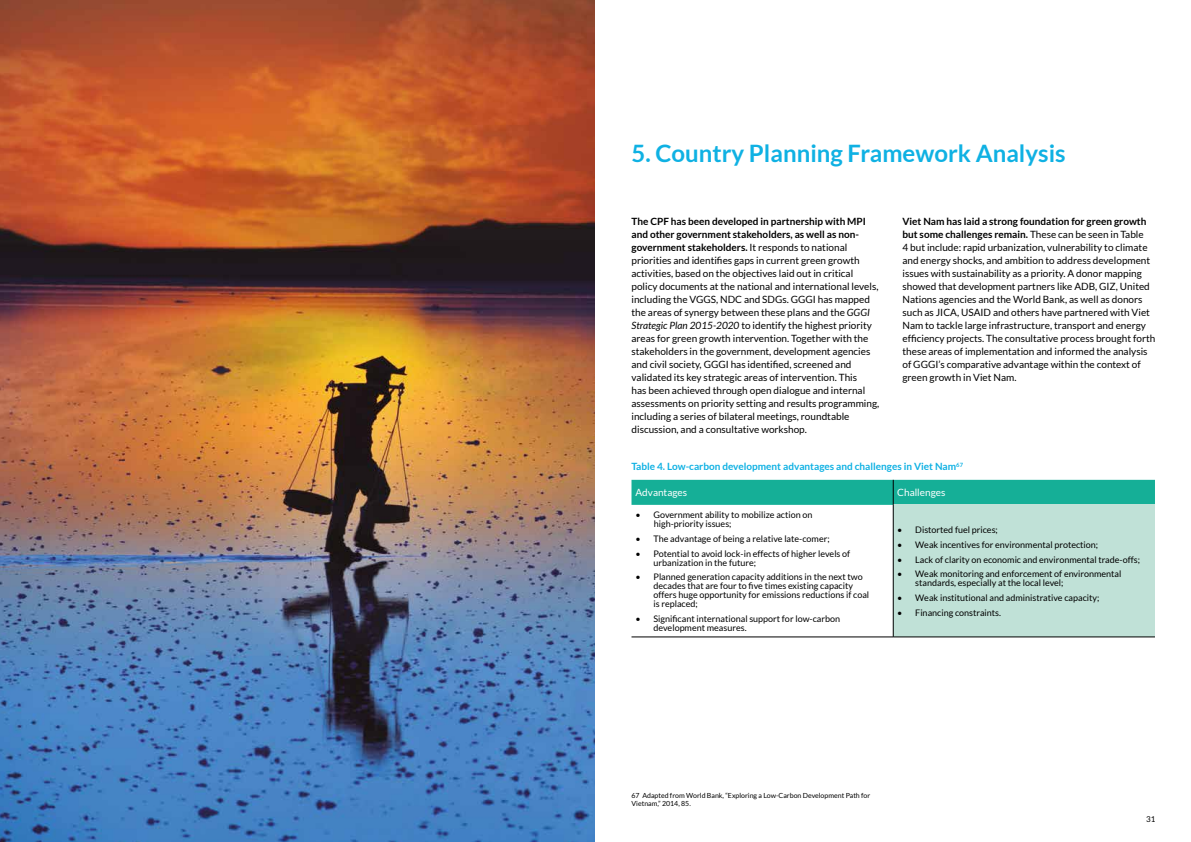
<style>
.page{position:relative;width:1191px;height:842px;background:#fff}
.page>*{position:absolute;margin:0;border:0;box-sizing:border-box;transform-origin:0 0}
.t1{font:700 24px "Lato";color:#0fb1e3}
.t2{font:10px/13px "Lato";color:#000}
.t3{font:700 10px "Lato";color:#0fb1e3}
.t4{font:10px "Lato";color:#fff}
.t5{font:9px/9px "Lato";color:#000}
.t6{font:8px "Lato";color:#000}
.t7{font:7px/8.4px "Lato";color:#000}
.s1{font-weight:700}
.s2{font-style:italic}
</style>
<div class="page">
<img style="left:0;top:0;width:595px;height:842px">
<div style="left:893px;top:505px;width:262px;height:132px;background:#c0e1d7"></div>
<div style="left:631px;top:480px;width:524px;height:25px;background:#15af97"></div>
<hr style="left:893px;top:505px;width:1px;height:132px;background:#000">
<hr style="left:631px;top:637px;width:262px;height:1px;background:#000">
<hr style="left:893px;top:637px;width:262px;height:1px;background:#000">
<h1 class="t1" style="left:631px;top:140px;width:436px">5. Country Planning Framework Analysis</h1>
<p class="t2" style="left:631px;top:214px;width:249px"><span class="s1">The CPF has been developed in partnership with MPI and other government stakeholders, as well as non&shy;government stakeholders.</span> It responds to national priorities and identifies gaps in current green growth activities, based on the objectives laid out in critical policy documents at the national and international levels, including the VGGS, NDC and SDGs. GGGI has mapped the areas of synergy between these plans and the <span class="s2">GGGI Strategic Plan 2015-2020</span> to identify the highest priority areas for green growth intervention. Together with the stakeholders in the government, development agencies and civil society, GGGI has identified, screened and validated its key strategic areas of intervention. This<br>has been achieved through open dialogue and internal assessments on priority setting and results programming, including a series of bilateral meetings, roundtable discussion, and a consultative workshop.</p>
<p class="t2" style="left:902px;top:214px;width:254px"><span class="s1">Viet Nam has laid a strong foundation for green growth but some challenges remain.</span> These can be seen in Table<br>4 but include: rapid urbanization, vulnerability to climate and energy shocks, and ambition to address development issues with sustainability as a priority. A donor mapping showed that development partners like ADB, GIZ, United Nations agencies and the World Bank, as well as donors such as JICA, USAID and others have partnered with Viet Nam to tackle large infrastructure, transport and energy efficiency projects. The consultative process brought forth these areas of implementation and informed the analysis of GGGI’s comparative advantage within the context of green growth in Viet Nam.</p>
<p class="t3" style="left:631px;top:461px;width:333px">Table 4. Low-carbon development advantages and challenges in Viet Nam<sup>67</sup></p>
<p class="t4" style="left:635px;top:487px;width:53px">Advantages</p>
<p class="t4" style="left:897px;top:487px;width:50px">Challenges</p>
<p class="t5" style="left:654px;top:510px;width:160px;text-indent:-18px">• Government ability to mobilize action on high-priority issues;</p>
<p class="t5" style="left:635px;top:534px;width:196px">• The advantage of being a relative late-comer;</p>
<p class="t5" style="left:653px;top:549px;width:198px;text-indent:-18px">• Potential to avoid lock-in effects of higher levels of urbanization in the future;</p>
<p class="t5" style="left:653px;top:572px;width:217px;text-indent:-18px">• Planned generation capacity additions in the next two decades that are four to five times existing capacity offers huge opportunity for emissions reductions if coal is replaced;</p>
<p class="t5" style="left:653px;top:614px;width:188px;text-indent:-18px">• Significant international support for low-carbon development measures.</p>
<p class="t5" style="left:897px;top:525px;width:102px">• Distorted fuel prices;</p>
<p class="t5" style="left:897px;top:540px;width:202px">• Weak incentives for environmental protection;</p>
<p class="t5" style="left:897px;top:555px;width:244px">• Lack of clarity on economic and environmental trade-offs;</p>
<p class="t5" style="left:915px;top:569px;width:208px;text-indent:-18px">• Weak monitoring and enforcement of environmental standards, especially at the local level;</p>
<p class="t5" style="left:897px;top:593px;width:204px">• Weak institutional and administrative capacity;</p>
<p class="t5" style="left:897px;top:608px;width:105px">• Financing constraints.</p>
<p class="t7" style="left:631px;top:791px;width:240px">67 Adapted from World Bank, “Exploring a Low-Carbon Development Path for<br>Vietnam,” 2014, 85.</p>
<p class="t6" style="left:1146px;top:815px;width:11px">31</p>
</div>
